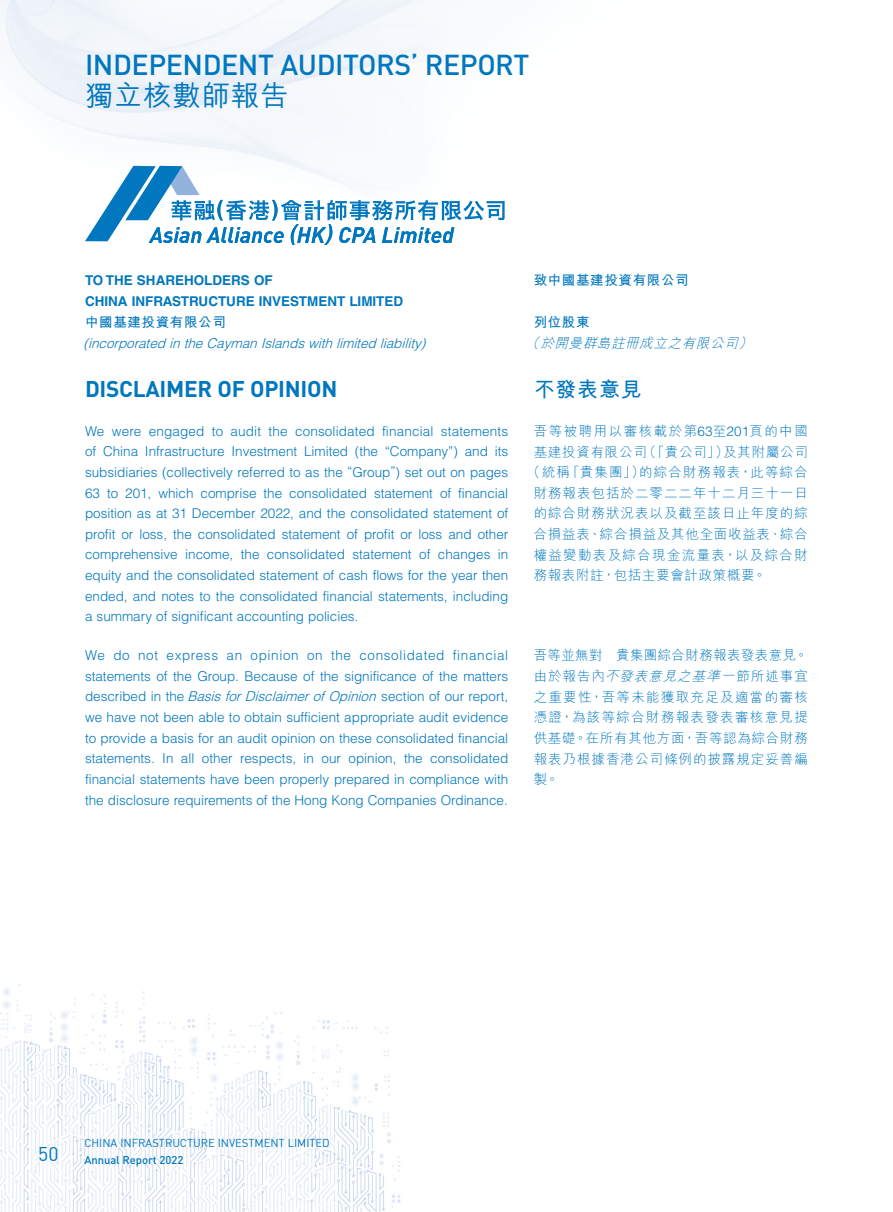
<style>
.page{position:relative;width:893px;height:1212px;background:#fff}
.page>*{position:absolute;margin:0;border:0;box-sizing:border-box;transform-origin:0 0}
.t1{font:500 28.5px "DIN";letter-spacing:-.015em;color:#0077be}
.t2{font:500 28.5px "M Hei HK";letter-spacing:.025em;color:#0077be}
.t3{font:700 22.5px "DIN";letter-spacing:-.01em;color:#0077be}
.t4{font:700 21px "M Hei HK";letter-spacing:.04em;color:#0077be}
.t5{font:19.5px "DIN";color:#0077be}
.t6{font:300 13.5px/20.7px "Helvetica LT Std";color:#0077be;text-align:justify}
.t7{font:300 13.5px/20.5px "M Hei HK";letter-spacing:.075em;color:#0077be;text-align:justify}
.t8{font:700 13.5px/21px "Helvetica LT Std";color:#0077be}
.t9{font:italic 300 13.5px "Helvetica LT Std";color:#0077be}
.t10{font:300 13.5px "M Hei HK";letter-spacing:.055em;color:#0077be}
.t11{font:700 13.5px "M Hei HK";letter-spacing:.05em;color:#0077be}
.t12{font:300 13.5px "M Hei HK";letter-spacing:.11em;color:#0077be}
.t13{font:300 13.5px "M Hei HK";letter-spacing:.1em;color:#0077be}
.t14{font:300 13.5px "M Hei HK";letter-spacing:.05em;color:#0077be}
.t15{font:italic 300 13.5px "M Hei HK";color:#0077be}
.t16{font:11.25px "DIN";letter-spacing:-.005em;color:#0077be}
.t17{font:500 11.25px "DIN";letter-spacing:-.005em;color:#0077be}
.s1{font-style:italic}
.s2{font-family:"Helvetica LT Std"}
</style>
<div class="page">
<img style="left:0;top:0;width:434px;height:1212px">
<svg style="left:85px;top:166px;width:420px;height:79px"></svg>
<h1 class="t1" style="left:85px;top:46px;width:446px">INDEPENDENT AUDITORS’ REPORT</h1>
<h1 class="t2" style="left:85px;top:75px;width:205px">獨立核數師報告</h1>
<p class="t8" style="left:85px;top:270px;width:320px">TO THE SHAREHOLDERS OF<br>CHINA INFRASTRUCTURE INVESTMENT LIMITED</p>
<p class="t11" style="left:85px;top:312px;width:142px">中國基建投資有限公司</p>
<p class="t9" style="left:84px;top:335px;width:348px">(incorporatedintheCaymanIslandswithlimitedliability)</p>
<h2 class="t3" style="left:85px;top:374px;width:254px">DISCLAIMER OF OPINION</h2>
<p class="t6" style="left:85px;top:420px;width:425px">We were engaged to audit the consolidated financial statements of China Infrastructure Investment Limited (the “Company”) and its subsidiaries (collectively referred to as the “Group”) set out on pages 63 to 201, which comprise the consolidated statement of financial position as at 31 December 2022, and the consolidated statement of profit or loss, the consolidated statement of profit or loss and other comprehensive income, the consolidated statement of changes in equity and the consolidated statement of cash flows for the year then ended, and notes to the consolidated financial statements, including a summary of significant accounting policies.</p>
<p class="t6" style="left:85px;top:645px;width:425px">We do not express an opinion on the consolidated financial statements of the Group. Because of the significance of the matters described in the <span class="s1">BasisforDisclaimerofOpinion</span> section of our report, we have not been able to obtain sufficient appropriate audit evidence to provide a basis for an audit opinion on these consolidated financial statements. In all other respects, in our opinion, the consolidated financial statements have been properly prepared in compliance with the disclosure requirements of the Hong Kong Companies Ordinance.</p>
<p class="t11" style="left:534px;top:271px;width:156px">致中國基建投資有限公司</p>
<p class="t11" style="left:534px;top:313px;width:57px">列位股東</p>
<p class="t15" style="left:525px;top:336px;width:231px">（於開曼群島註冊成立之有限公司）</p>
<h3 class="t4" style="left:534px;top:374px;width:110px">不發表意見</h3>
<p class="t12" style="left:534px;top:424px;width:276px">吾等被聘用以審核載於第<span class="s2">63</span>至<span class="s2">201</span>頁的中國</p>
<p class="t10" style="left:534px;top:445px;width:276px">基建投資有限公司（「貴公司」）及其附屬公司</p>
<p class="t7" style="left:527px;top:462px;width:283px">（統稱「貴集團」）的綜合財務報表，此等綜合</p>
<p class="t7" style="left:534px;top:482px;width:276px">財務報表包括於二零二二年十二月三十一日</p>
<p class="t7" style="left:534px;top:503px;width:276px">的綜合財務狀況表以及截至該日止年度的綜</p>
<p class="t10" style="left:534px;top:527px;width:276px">合損益表、綜合損益及其他全面收益表、綜合</p>
<p class="t13" style="left:534px;top:548px;width:276px">權益變動表及綜合現金流量表，以及綜合財</p>
<p class="t14" style="left:534px;top:568px;width:234px">務報表附註，包括主要會計政策概要。</p>
<p class="t7" style="left:534px;top:645px;width:276px">吾等並無對 貴集團綜合財務報表發表意見。由於報告內<span class="s1">不發表意見之基準</span>一節所述事宜之重要性，吾等未能獲取充足及適當的審核憑證，為該等綜合財務報表發表審核意見提供基礎。在所有其他方面，吾等認為綜合財務報表乃根據香港公司條例的披露規定妥善編製。</p>
<h3 class="t5" style="left:38px;top:1141px;width:22px">50</h3>
<p class="t16" style="left:84px;top:1136px;width:247px">CHINA INFRASTRUCTURE INVESTMENT LIMITED</p>
<p class="t17" style="left:84px;top:1152px;width:100px">Annual Report 2022</p>
</div>
